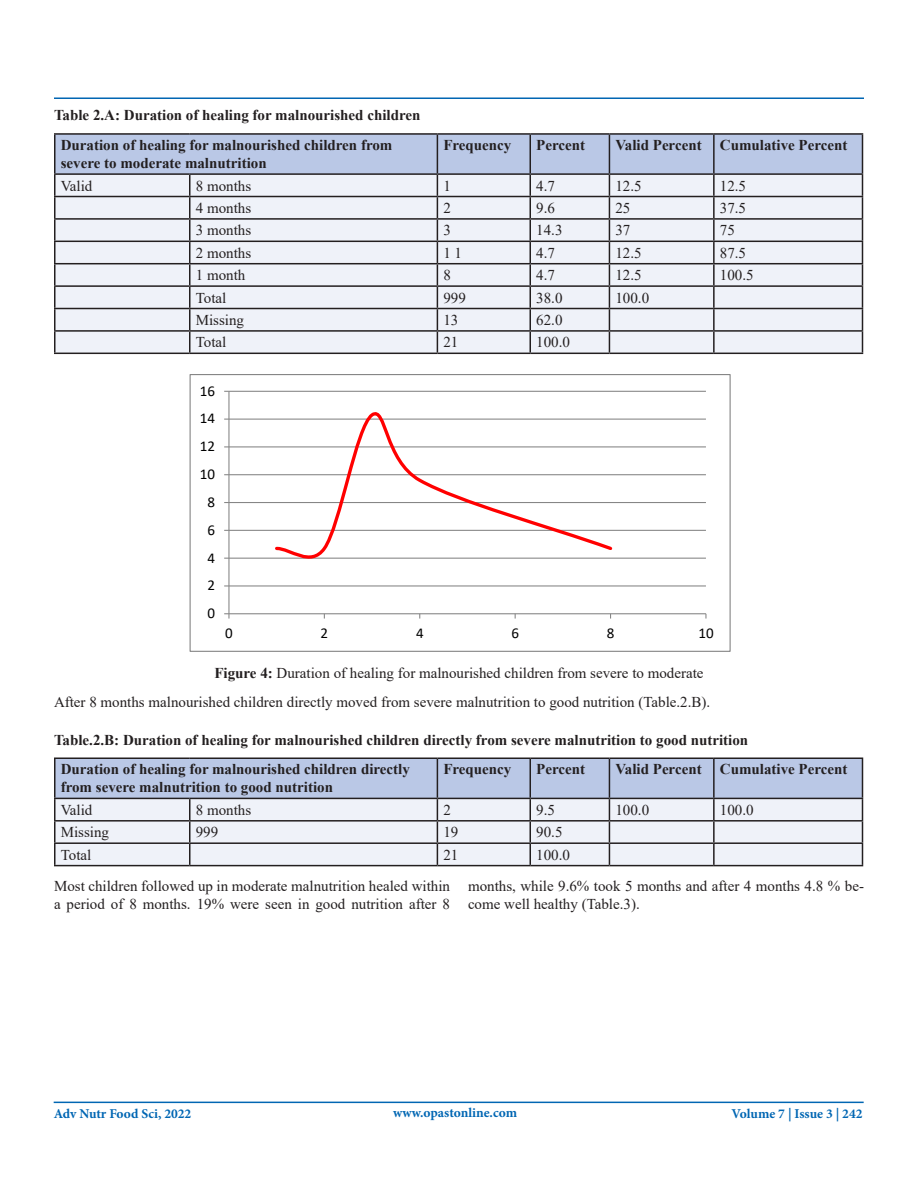
<style>
.page{position:relative;width:918px;height:1188px;background:#fff}
.page>*{position:absolute;margin:0;border:0;box-sizing:border-box;transform-origin:0 0}
.t1{font:18px "Times New Roman";color:#000}
.t2{font:15px/18px "Times New Roman";color:#231f20}
.t3{font:700 15px/18px "Times New Roman";color:#231f20}
.t4{font:15px "Calibri";color:#000}
.t5{font:700 15px "Times New Roman";color:#000}
.t6{font:700 13.5px "Minion Pro";color:#0166b3}
.s1{font-weight:700}
</style>
<div class="page">
<hr style="left:54px;top:1102px;width:810px;height:1px;background:#0166b3">
<hr style="left:54px;top:97px;width:810px;height:2px;background:#0166b3">
<hr style="left:54px;top:133px;width:136px;height:2px;background:#231f20">
<hr style="left:54px;top:135px;width:2px;height:38px;background:#231f20">
<hr style="left:190px;top:133px;width:247px;height:2px;background:#231f20">
<hr style="left:437px;top:133px;width:93px;height:2px;background:#231f20">
<hr style="left:530px;top:133px;width:79px;height:2px;background:#231f20">
<hr style="left:609px;top:133px;width:105px;height:2px;background:#231f20">
<hr style="left:714px;top:133px;width:149px;height:2px;background:#231f20">
<hr style="left:54px;top:173px;width:136px;height:2px;background:#231f20">
<hr style="left:54px;top:175px;width:2px;height:21px;background:#231f20">
<hr style="left:54px;top:196px;width:136px;height:1px;background:#231f20">
<hr style="left:54px;top:197px;width:2px;height:21px;background:#231f20">
<hr style="left:54px;top:218px;width:136px;height:2px;background:#231f20">
<hr style="left:54px;top:220px;width:2px;height:21px;background:#231f20">
<hr style="left:54px;top:241px;width:136px;height:1px;background:#231f20">
<hr style="left:54px;top:242px;width:2px;height:21px;background:#231f20">
<hr style="left:54px;top:263px;width:136px;height:1px;background:#231f20">
<hr style="left:54px;top:264px;width:2px;height:21px;background:#231f20">
<hr style="left:54px;top:285px;width:136px;height:2px;background:#231f20">
<hr style="left:54px;top:287px;width:2px;height:21px;background:#231f20">
<hr style="left:54px;top:308px;width:136px;height:1px;background:#231f20">
<hr style="left:54px;top:309px;width:2px;height:21px;background:#231f20">
<hr style="left:54px;top:330px;width:136px;height:2px;background:#231f20">
<hr style="left:54px;top:332px;width:2px;height:21px;background:#231f20">
<svg style="left:55px;top:134px;width:808px;height:219px"></svg>
<hr style="left:54px;top:353px;width:136px;height:1px;background:#231f20">
<hr style="left:190px;top:353px;width:247px;height:1px;background:#231f20">
<hr style="left:437px;top:353px;width:93px;height:1px;background:#231f20">
<hr style="left:530px;top:353px;width:79px;height:1px;background:#231f20">
<hr style="left:609px;top:353px;width:105px;height:1px;background:#231f20">
<hr style="left:714px;top:353px;width:149px;height:1px;background:#231f20">
<hr style="left:229px;top:585px;width:477px;height:2px;background:#868686">
<hr style="left:229px;top:558px;width:477px;height:1px;background:#868686">
<hr style="left:229px;top:530px;width:477px;height:1px;background:#868686">
<hr style="left:229px;top:502px;width:477px;height:1px;background:#868686">
<hr style="left:229px;top:474px;width:477px;height:1px;background:#868686">
<hr style="left:229px;top:446px;width:477px;height:1px;background:#868686">
<hr style="left:229px;top:419px;width:477px;height:1px;background:#868686">
<hr style="left:229px;top:391px;width:477px;height:1px;background:#868686">
<hr style="left:228px;top:391px;width:1px;height:223px;background:#868686">
<hr style="left:229px;top:613px;width:477px;height:1px;background:#868686">
<svg style="left:224px;top:613px;width:5px;height:6px"></svg>
<svg style="left:273px;top:412px;width:342px;height:147px"></svg>
<div style="left:190px;top:374px;width:541px;height:278px;border:1px solid #868686"></div>
<hr style="left:54px;top:758px;width:136px;height:1px;background:#231f20">
<hr style="left:54px;top:759px;width:2px;height:39px;background:#231f20">
<hr style="left:54px;top:798px;width:136px;height:1px;background:#231f20">
<hr style="left:54px;top:799px;width:2px;height:21px;background:#231f20">
<hr style="left:54px;top:820px;width:136px;height:2px;background:#231f20">
<hr style="left:54px;top:822px;width:2px;height:20px;background:#231f20">
<hr style="left:54px;top:842px;width:136px;height:2px;background:#231f20">
<hr style="left:54px;top:844px;width:2px;height:21px;background:#231f20">
<svg style="left:55px;top:758px;width:808px;height:107px"></svg>
<hr style="left:54px;top:865px;width:136px;height:1px;background:#231f20">
<hr style="left:190px;top:865px;width:247px;height:1px;background:#231f20">
<hr style="left:437px;top:865px;width:93px;height:1px;background:#231f20">
<hr style="left:530px;top:865px;width:79px;height:1px;background:#231f20">
<hr style="left:609px;top:865px;width:105px;height:1px;background:#231f20">
<hr style="left:714px;top:865px;width:149px;height:1px;background:#231f20">
<p class="t3" style="left:54px;top:105px;width:368px">Table 2.A: Duration of healing for malnourished children</p>
<p class="t3" style="left:61px;top:136px;width:333px">Duration of healing for malnourished children from severe to moderate malnutrition</p>
<p class="t3" style="left:443px;top:136px;width:70px">Frequency</p>
<p class="t3" style="left:536px;top:136px;width:50px">Percent</p>
<p class="t3" style="left:615px;top:136px;width:88px">Valid Percent</p>
<p class="t3" style="left:720px;top:136px;width:129px">Cumulative Percent</p>
<p class="t2" style="left:61px;top:176px;width:33px">Valid</p>
<p class="t2" style="left:196px;top:176px;width:57px">8 months</p>
<p class="t2" style="left:443px;top:176px;width:9px">1</p>
<p class="t2" style="left:536px;top:176px;width:20px">4.7</p>
<p class="t2" style="left:615px;top:176px;width:28px">12.5</p>
<p class="t2" style="left:720px;top:176px;width:28px">12.5</p>
<p class="t2" style="left:196px;top:198px;width:57px">4 months</p>
<p class="t2" style="left:443px;top:198px;width:9px">2</p>
<p class="t2" style="left:536px;top:198px;width:20px">9.6</p>
<p class="t2" style="left:615px;top:198px;width:16px">25</p>
<p class="t2" style="left:720px;top:198px;width:28px">37.5</p>
<p class="t2" style="left:196px;top:221px;width:57px">3 months</p>
<p class="t2" style="left:443px;top:221px;width:9px">3</p>
<p class="t2" style="left:536px;top:221px;width:28px">14.3</p>
<p class="t2" style="left:615px;top:221px;width:16px">37</p>
<p class="t2" style="left:720px;top:221px;width:16px">75</p>
<p class="t2" style="left:196px;top:243px;width:57px">2 months</p>
<p class="t2" style="left:443px;top:243px;width:20px">1 1</p>
<p class="t2" style="left:536px;top:243px;width:20px">4.7</p>
<p class="t2" style="left:615px;top:243px;width:28px">12.5</p>
<p class="t2" style="left:720px;top:243px;width:28px">87.5</p>
<p class="t2" style="left:196px;top:266px;width:51px">1 month</p>
<p class="t2" style="left:443px;top:266px;width:9px">8</p>
<p class="t2" style="left:536px;top:266px;width:20px">4.7</p>
<p class="t2" style="left:615px;top:266px;width:28px">12.5</p>
<p class="t2" style="left:720px;top:266px;width:35px">100.5</p>
<p class="t2" style="left:196px;top:288px;width:32px">Total</p>
<p class="t2" style="left:443px;top:288px;width:24px">999</p>
<p class="t2" style="left:536px;top:288px;width:28px">38.0</p>
<p class="t2" style="left:615px;top:288px;width:35px">100.0</p>
<p class="t2" style="left:196px;top:310px;width:50px">Missing</p>
<p class="t2" style="left:443px;top:310px;width:16px">13</p>
<p class="t2" style="left:536px;top:310px;width:28px">62.0</p>
<p class="t2" style="left:196px;top:333px;width:32px">Total</p>
<p class="t2" style="left:443px;top:333px;width:16px">21</p>
<p class="t2" style="left:536px;top:333px;width:35px">100.0</p>
<p class="t1" style="left:246px;top:131px;width:68px">2 months</p>
<p class="t1" style="left:656px;top:131px;width:24px">4.7</p>
<p class="t1" style="left:730px;top:131px;width:33px">12.5</p>
<p class="t1" style="left:804px;top:131px;width:33px">87.5</p>
<p class="t1" style="left:555px;top:209px;width:19px">13</p>
<p class="t1" style="left:190px;top:217px;width:51px">Missin</p>
<p class="t4" style="left:200px;top:380px;width:17px">16</p>
<p class="t4" style="left:200px;top:408px;width:17px">14</p>
<p class="t4" style="left:200px;top:436px;width:17px">12</p>
<p class="t4" style="left:200px;top:464px;width:17px">10</p>
<p class="t4" style="left:207px;top:492px;width:9px">8</p>
<p class="t4" style="left:207px;top:519px;width:9px">6</p>
<p class="t4" style="left:207px;top:547px;width:9px">4</p>
<p class="t4" style="left:207px;top:575px;width:9px">2</p>
<p class="t4" style="left:207px;top:603px;width:9px">0</p>
<p class="t4" style="left:225px;top:622px;width:9px">0</p>
<p class="t4" style="left:321px;top:622px;width:9px">2</p>
<p class="t4" style="left:416px;top:622px;width:9px">4</p>
<p class="t4" style="left:511px;top:622px;width:9px">6</p>
<p class="t4" style="left:607px;top:622px;width:9px">8</p>
<p class="t4" style="left:698px;top:622px;width:17px">10</p>
<p class="t2" style="left:214px;top:664px;width:491px"><span class="s1">Figure 4:</span> Duration of healing for malnourished children from severe to moderate</p>
<p class="t2" style="left:54px;top:693px;width:658px">After 8 months malnourished children directly moved from severe malnutrition to good nutrition (Table.2.B).</p>
<p class="t3" style="left:54px;top:731px;width:696px">Table.2.B: Duration of healing for malnourished children directly from severe malnutrition to good nutrition</p>
<p class="t3" style="left:61px;top:760px;width:351px">Duration of healing for malnourished children directly from severe malnutrition to good nutrition</p>
<p class="t3" style="left:443px;top:760px;width:70px">Frequency</p>
<p class="t3" style="left:536px;top:760px;width:50px">Percent</p>
<p class="t3" style="left:615px;top:760px;width:88px">Valid Percent</p>
<p class="t3" style="left:720px;top:760px;width:129px">Cumulative Percent</p>
<p class="t2" style="left:61px;top:800px;width:33px">Valid</p>
<p class="t2" style="left:196px;top:800px;width:57px">8 months</p>
<p class="t2" style="left:443px;top:800px;width:9px">2</p>
<p class="t2" style="left:536px;top:800px;width:20px">9.5</p>
<p class="t2" style="left:615px;top:800px;width:35px">100.0</p>
<p class="t2" style="left:720px;top:800px;width:35px">100.0</p>
<p class="t2" style="left:61px;top:823px;width:50px">Missing</p>
<p class="t2" style="left:196px;top:823px;width:24px">999</p>
<p class="t2" style="left:443px;top:823px;width:16px">19</p>
<p class="t2" style="left:536px;top:823px;width:28px">90.5</p>
<p class="t2" style="left:61px;top:845px;width:32px">Total</p>
<p class="t2" style="left:443px;top:845px;width:16px">21</p>
<p class="t2" style="left:536px;top:845px;width:35px">100.0</p>
<p class="t5" style="left:190px;top:793px;width:51px">Page 12</p>
<p class="t2" style="left:54px;top:876px;width:398px">Most children followed up in moderate malnutrition healed within a period of 8 months. 19% were seen in good nutrition after 8</p>
<p class="t2" style="left:468px;top:876px;width:397px">months, while 9.6% took 5 months and after 4 months 4.8 % be&shy;come well healthy (Table.3).</p>
<p class="t6" style="left:54px;top:1104px;width:139px">Adv Nutr Food Sci, 2022</p>
<p class="t6" style="left:393px;top:1103px;width:126px">www.opastonline.com</p>
<p class="t6" style="left:732px;top:1104px;width:133px">Volume 7 | Issue 3 | 242</p>
</div>
